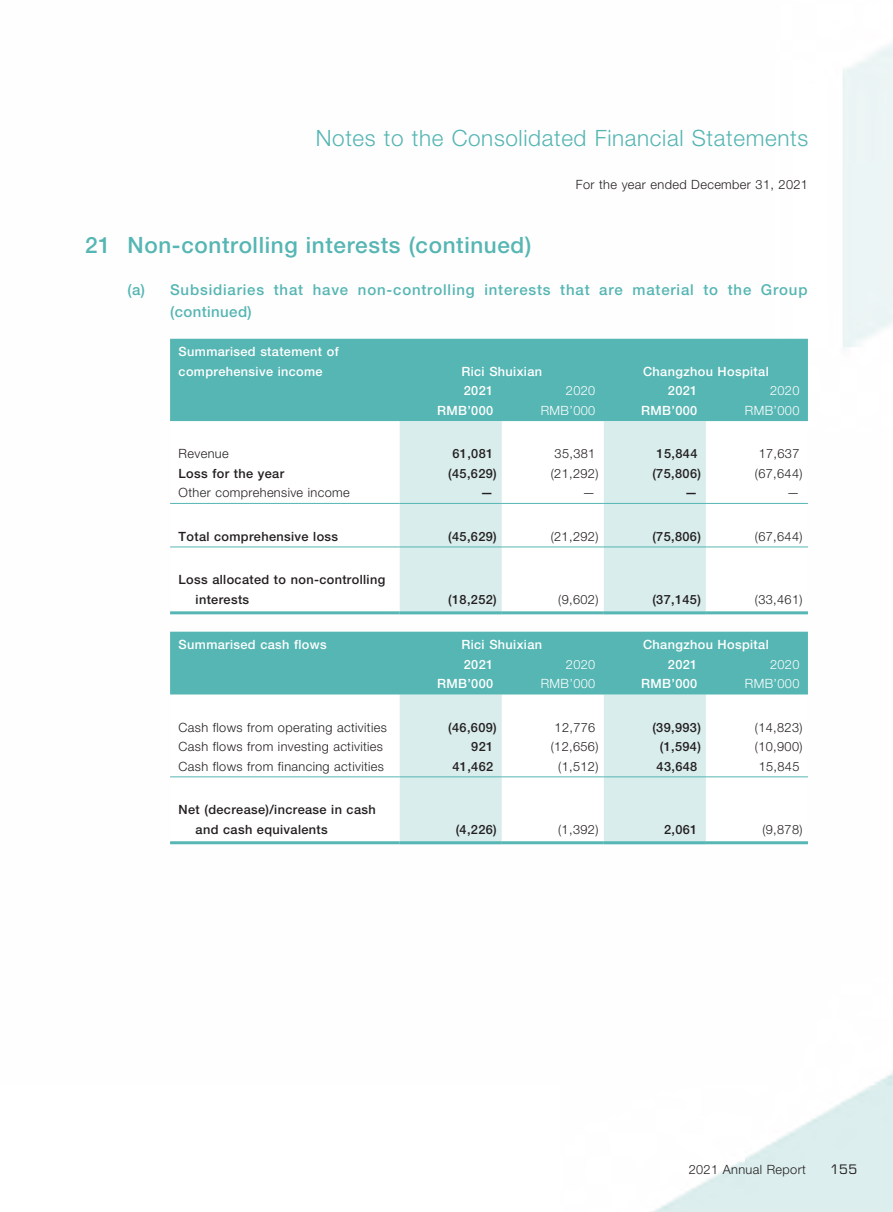
<style>
.page{position:relative;width:893px;height:1212px;background:#fff}
.page>*{position:absolute;margin:0;border:0;box-sizing:border-box;transform-origin:0 0}
.t1{font:300 22.5px "Helvetica Neue LT Std";letter-spacing:.03em;color:#55b6b3}
.t2{font:500 22.5px "Helvetica Neue LT Std";letter-spacing:.03em;color:#55b6b3}
.t3{font:500 15px/22.5px "Helvetica Neue LT Std";letter-spacing:.055em;color:#55b6b3}
.t4{font:300 12.75px "Helvetica Neue LT Std";letter-spacing:.03em;color:#231f20}
.t5{font:500 12.75px/19.5px "Helvetica Neue LT Std";letter-spacing:.03em;color:#231f20}
.t6{font:500 12.75px/19.5px "Helvetica Neue LT Std";letter-spacing:.03em;color:#fff}
.t7{font:300 12.75px "Helvetica Neue LT Std";letter-spacing:.03em;color:#fff}
.t8{font:12.75px "Eurostile LT Std";color:#231f20}
</style>
<div class="page">
<div style="left:170px;top:339px;width:638px;height:82px;background:#55b6b3"></div>
<svg style="left:170px;top:421px;width:638px;height:190px"></svg>
<svg style="left:400px;top:421px;width:306px;height:190px;fill:#d9edec"></svg>
<hr style="left:170px;top:503px;width:230px;height:1px;background:#55b6b3">
<hr style="left:400px;top:503px;width:102px;height:1px;background:#55b6b3">
<hr style="left:502px;top:503px;width:102px;height:1px;background:#55b6b3">
<hr style="left:604px;top:503px;width:102px;height:1px;background:#55b6b3">
<hr style="left:706px;top:503px;width:102px;height:1px;background:#55b6b3">
<hr style="left:170px;top:546px;width:230px;height:1px;background:#55b6b3">
<hr style="left:400px;top:546px;width:102px;height:1px;background:#55b6b3">
<hr style="left:502px;top:546px;width:102px;height:1px;background:#55b6b3">
<hr style="left:604px;top:546px;width:102px;height:1px;background:#55b6b3">
<hr style="left:706px;top:546px;width:102px;height:1px;background:#55b6b3">
<hr style="left:170px;top:611px;width:230px;height:3px;background:#55b6b3">
<hr style="left:400px;top:611px;width:102px;height:3px;background:#55b6b3">
<hr style="left:502px;top:611px;width:102px;height:3px;background:#55b6b3">
<hr style="left:604px;top:611px;width:102px;height:3px;background:#55b6b3">
<hr style="left:706px;top:611px;width:102px;height:3px;background:#55b6b3">
<div style="left:170px;top:632px;width:638px;height:63px;background:#55b6b3"></div>
<svg style="left:170px;top:695px;width:638px;height:146px"></svg>
<svg style="left:400px;top:695px;width:306px;height:146px;fill:#d9edec"></svg>
<hr style="left:170px;top:776px;width:230px;height:1px;background:#55b6b3">
<hr style="left:400px;top:776px;width:102px;height:1px;background:#55b6b3">
<hr style="left:502px;top:776px;width:102px;height:1px;background:#55b6b3">
<hr style="left:604px;top:776px;width:102px;height:1px;background:#55b6b3">
<hr style="left:706px;top:776px;width:102px;height:1px;background:#55b6b3">
<hr style="left:170px;top:841px;width:230px;height:3px;background:#55b6b3">
<hr style="left:400px;top:841px;width:102px;height:3px;background:#55b6b3">
<hr style="left:502px;top:841px;width:102px;height:3px;background:#55b6b3">
<hr style="left:604px;top:841px;width:102px;height:3px;background:#55b6b3">
<hr style="left:706px;top:841px;width:102px;height:3px;background:#55b6b3">
<h1 class="t1" style="left:316px;top:124px;width:494px">Notes to the Consolidated Financial Statements</h1>
<p class="t4" style="left:576px;top:177px;width:234px">For the year ended December 31, 2021</p>
<h1 class="t2" style="left:85px;top:231px;width:448px">21 Non-controlling interests (continued)</h1>
<p class="t3" style="left:170px;top:278px;width:639px;text-indent:-43px">(a) Subsidiaries that have non-controlling interests that are material to the Group (continued)</p>
<p class="t6" style="left:179px;top:342px;width:162px">Summarised statement of comprehensive income</p>
<p class="t6" style="left:461px;top:361px;width:82px">Rici Shuixian</p>
<p class="t6" style="left:643px;top:361px;width:127px">Changzhou Hospital</p>
<p class="t6" style="left:464px;top:381px;width:31px">2021</p>
<p class="t7" style="left:566px;top:383px;width:31px">2020</p>
<p class="t6" style="left:668px;top:381px;width:31px">2021</p>
<p class="t7" style="left:770px;top:383px;width:31px">2020</p>
<p class="t6" style="left:437px;top:400px;width:58px">RMB’000</p>
<p class="t7" style="left:541px;top:402px;width:56px">RMB’000</p>
<p class="t6" style="left:641px;top:400px;width:58px">RMB’000</p>
<p class="t7" style="left:745px;top:402px;width:56px">RMB’000</p>
<p class="t4" style="left:179px;top:446px;width:52px">Revenue</p>
<p class="t5" style="left:452px;top:444px;width:42px">61,081</p>
<p class="t4" style="left:555px;top:446px;width:42px">35,381</p>
<p class="t5" style="left:657px;top:444px;width:42px">15,844</p>
<p class="t4" style="left:759px;top:446px;width:42px">17,637</p>
<p class="t5" style="left:179px;top:463px;width:107px">Loss for the year</p>
<p class="t5" style="left:448px;top:463px;width:50px">(45,629)</p>
<p class="t4" style="left:551px;top:465px;width:49px">(21,292)</p>
<p class="t5" style="left:652px;top:463px;width:50px">(75,806)</p>
<p class="t4" style="left:755px;top:465px;width:49px">(67,644)</p>
<p class="t4" style="left:179px;top:485px;width:173px">Other comprehensive income</p>
<p class="t5" style="left:481px;top:483px;width:14px">—</p>
<p class="t4" style="left:583px;top:485px;width:14px">—</p>
<p class="t5" style="left:685px;top:483px;width:14px">—</p>
<p class="t4" style="left:787px;top:485px;width:14px">—</p>
<p class="t5" style="left:179px;top:526px;width:161px">Total comprehensive loss</p>
<p class="t5" style="left:448px;top:526px;width:50px">(45,629)</p>
<p class="t4" style="left:551px;top:528px;width:49px">(21,292)</p>
<p class="t5" style="left:652px;top:526px;width:50px">(75,806)</p>
<p class="t4" style="left:755px;top:528px;width:49px">(67,644)</p>
<p class="t5" style="left:196px;top:570px;width:191px;text-indent:-17px">Loss allocated to non-controlling interests</p>
<p class="t5" style="left:448px;top:589px;width:50px">(18,252)</p>
<p class="t4" style="left:558px;top:591px;width:42px">(9,602)</p>
<p class="t5" style="left:652px;top:589px;width:50px">(37,145)</p>
<p class="t4" style="left:755px;top:591px;width:49px">(33,461)</p>
<p class="t6" style="left:179px;top:635px;width:150px">Summarised cash flows</p>
<p class="t6" style="left:461px;top:635px;width:82px">Rici Shuixian</p>
<p class="t6" style="left:643px;top:635px;width:127px">Changzhou Hospital</p>
<p class="t6" style="left:464px;top:654px;width:31px">2021</p>
<p class="t7" style="left:566px;top:656px;width:31px">2020</p>
<p class="t6" style="left:668px;top:654px;width:31px">2021</p>
<p class="t7" style="left:770px;top:656px;width:31px">2020</p>
<p class="t6" style="left:437px;top:674px;width:58px">RMB’000</p>
<p class="t7" style="left:541px;top:676px;width:56px">RMB’000</p>
<p class="t6" style="left:641px;top:674px;width:58px">RMB’000</p>
<p class="t7" style="left:745px;top:676px;width:56px">RMB’000</p>
<p class="t4" style="left:179px;top:719px;width:210px">Cash flows from operating activities</p>
<p class="t5" style="left:448px;top:717px;width:50px">(46,609)</p>
<p class="t4" style="left:555px;top:719px;width:42px">12,776</p>
<p class="t5" style="left:652px;top:717px;width:50px">(39,993)</p>
<p class="t4" style="left:755px;top:719px;width:49px">(14,823)</p>
<p class="t4" style="left:179px;top:739px;width:206px">Cash flows from investing activities</p>
<p class="t5" style="left:471px;top:737px;width:23px">921</p>
<p class="t4" style="left:551px;top:739px;width:49px">(12,656)</p>
<p class="t5" style="left:660px;top:737px;width:43px">(1,594)</p>
<p class="t4" style="left:755px;top:739px;width:49px">(10,900)</p>
<p class="t4" style="left:179px;top:758px;width:207px">Cash flows from financing activities</p>
<p class="t5" style="left:452px;top:756px;width:42px">41,462</p>
<p class="t4" style="left:558px;top:758px;width:42px">(1,512)</p>
<p class="t5" style="left:657px;top:756px;width:42px">43,648</p>
<p class="t4" style="left:759px;top:758px;width:42px">15,845</p>
<p class="t5" style="left:196px;top:800px;width:182px;text-indent:-17px">Net (decrease)/increase in cash and cash equivalents</p>
<p class="t5" style="left:456px;top:819px;width:43px">(4,226)</p>
<p class="t4" style="left:558px;top:821px;width:42px">(1,392)</p>
<p class="t5" style="left:664px;top:819px;width:35px">2,061</p>
<p class="t4" style="left:762px;top:821px;width:42px">(9,878)</p>
<p class="t4" style="left:689px;top:1161px;width:119px">2021 Annual Report</p>
<p class="t8" style="left:830px;top:1161px;width:29px">155</p>
</div>
